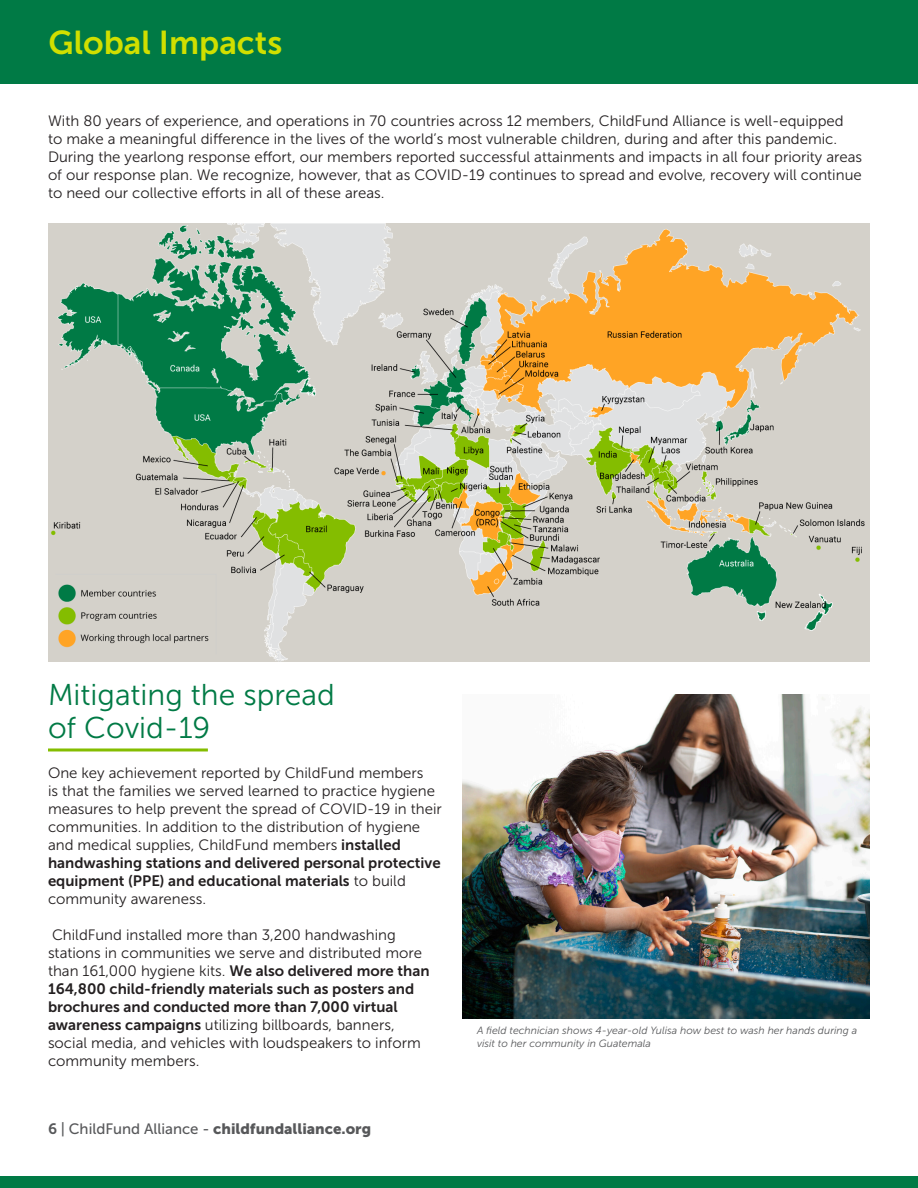
<style>
.page{position:relative;width:918px;height:1188px;background:#fff}
.page>*{position:absolute;margin:0;border:0;box-sizing:border-box;transform-origin:0 0}
.t1{font:33px "Museo Sans 700";color:#d0df00}
.TEXT_Opening_P{font:30px/33px "Museo Sans 300";color:#007a45}
.TEXT_Opening_P-2{font:15px/18px "Museo Sans 300";color:#231f20}
.t2{font:15px "Museo Sans 900";color:#57585a}
.FN{font:italic 10.5px/13.5px "Museo Sans 300";color:#57585a}
.s1{font-family:"Museo Sans 700"}
.s2{font-family:"Museo Sans 500"}
</style>
<div class="page">
<div style="left:0;top:1176px;width:918px;height:12px;background:#007a45"></div>
<div style="left:0;top:0;width:918px;height:83px;background:#007a45"></div>
<img style="left:48px;top:224px;width:822px;height:437px">
<img style="left:462px;top:694px;width:408px;height:324px">
<hr style="left:48px;top:748px;width:160px;height:3px;background:#84bd00">
<h1 class="t1" style="left:49px;top:24px;width:235px">Global Impacts</h1>
<p class="TEXT_Opening_P-2" style="left:48px;top:112px;width:816px">With 80 years of experience, and operations in 70 countries across 12 members, ChildFund Alliance is well-equipped<br>to make a meaningful difference in the lives of the world’s most vulnerable children, during and after this pandemic.<br>During the yearlong response effort, our members reported successful attainments and impacts in all four priority areas of our response plan. We recognize, however, that as COVID-19 continues to spread and evolve, recovery will continue to need our collective efforts in all of these areas.</p>
<p class="TEXT_Opening_P" style="left:48px;top:678px;width:288px">Mitigating the spread of Covid-19</p>
<p class="TEXT_Opening_P-2" style="left:48px;top:764px;width:395px">One key achievement reported by ChildFund members<br>is that the families we served learned to practice hygiene measures to help prevent the spread of COVID-19 in their communities. In addition to the distribution of hygiene and medical supplies, ChildFund members <span class="s1">installed handwashing stations and delivered personal protective equipment (PPE) and educational materials</span> to build community awareness.</p>
<p class="TEXT_Opening_P-2" style="left:48px;top:926px;width:383px">ChildFund installed more than 3,200 handwashing stations in communities we serve and distributed more than 161,000 hygiene kits. <span class="s1">We also delivered more than 164,800 child-friendly materials such as posters and brochures and conducted more than 7,000 virtual awareness campaigns</span> utilizing billboards, banners, social media, and vehicles with loudspeakers to inform community members.</p>
<p class="t2" style="left:48px;top:1120px;width:325px"><span class="s1">6</span> <span class="s2">| ChildFund Alliance -</span> childfundalliance.org</p>
<p class="FN" style="left:477px;top:1024px;width:382px">A field technician shows 4-year-old Yulisa how best to wash her hands during a visit to her community in Guatemala</p>
</div>
